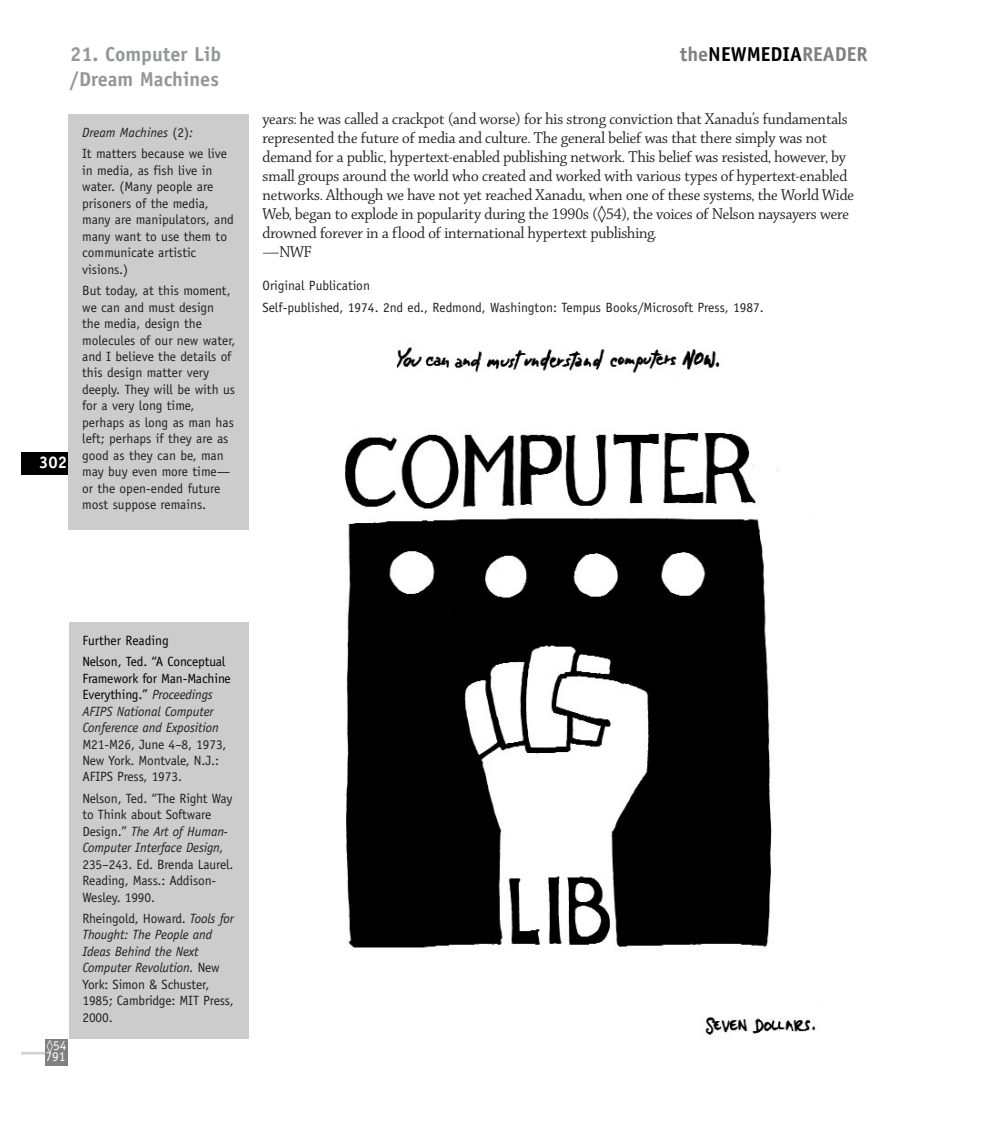
<style>
.page{position:relative;width:1008px;height:1134px;background:#fff}
.page>*{position:absolute;margin:0;border:0;box-sizing:border-box;transform-origin:0 0}
.t1{font:700 20.12px/24.7px "Officina Sans";color:#949698}
.t2{font:700 20.12px "Officina Sans";color:#808080}
.t3{font:16.8px/18.9px "Chaparral Display";color:#231f20}
.t4{font:700 16.8px "Officina Sans";color:#fff}
.t5{font:13.47px/16.4px "Officina Sans";color:#231f20}
.t6{font:italic 13.47px/16.4px "Officina Sans";letter-spacing:-.01em;color:#231f20}
.t7{font:13.47px/21.2px "Officina Sans";letter-spacing:-.01em;color:#000}
.t8{font:13.47px/11.5px "Officina Sans";color:#fff}
.s1{color:#000}
.s2{font-style:italic}
.s3{font-style:normal;color:#000}
</style>
<div class="page">
<div style="left:21px;top:453px;width:47px;height:22px;background:#000"></div>
<div style="left:69px;top:114px;width:180px;height:415px;background:#ccc"></div>
<div style="left:69px;top:622px;width:179px;height:417px;background:#ccc"></div>
<img style="left:345px;top:347px;width:471px;height:688px">
<hr style="left:21px;top:1052px;width:39px;height:3px;background:#d1d3d4">
<div style="left:45px;top:1039px;width:23px;height:26px;background:#808080"></div>
<h1 class="t1" style="left:70px;top:43px;width:153px">21. Computer Lib /Dream Machines</h1>
<h1 class="t2" style="left:680px;top:46px;width:189px">the<span class="s1">NEWMEDIA</span>READER</h1>
<p class="t4" style="left:39px;top:456px;width:30px">302</p>
<p class="t5" style="left:82px;top:123px;width:146px;line-height:21.2px"><span class="s2">Dream Machines</span> (2)<span class="s2">:<br></span>It matters because we live</p>
<p class="t5" style="left:82px;top:163px;width:153px">in media, as fish live in water. (Many people are prisoners of the media, many are manipulators, and many want to use them to communicate artistic visions.)</p>
<p class="t5" style="left:82px;top:283px;width:155px">But today, at this moment, we can and must design<br>the media, design the molecules of our new water, and I believe the details of this design matter very deeply. They will be with us for a very long time, perhaps as long as man has left; perhaps if they are as good as they can be, man may buy even more time— or the open-ended future most suppose remains.</p>
<p class="t3" style="left:263px;top:111px;width:593px">years: he was called a crackpot (and worse) for his strong conviction that Xanadu’s fundamentals represented the future of media and culture. The general belief was that there simply was not demand for a public, hypertext-enabled publishing network. This belief was resisted, however, by small groups around the world who created and worked with various types of hypertext-enabled networks. Although we have not yet reached Xanadu, when one of these systems, the World Wide Web, began to explode in popularity during the 1990s (◊54), the voices of Nelson naysayers were drowned forever in a flood of international hypertext publishing.<br>—NWF</p>
<p class="t5" style="left:263px;top:276px;width:503px;line-height:21.2px">Original Publication<br>Self-published, 1974. 2nd ed., Redmond, Washington: Tempus Books/Microsoft Press, 1987.</p>
<p class="t8" style="left:45px;top:1041px;width:23px">◊54<br>791</p>
<p class="t7" style="left:82px;top:631px;width:144px">Further Reading<br>Nelson, Ted. “A Conceptual</p>
<p class="t6" style="left:82px;top:671px;width:150px"><span class="s3">Framework for Man-Machine<br>Everything.”</span> Proceedings<br>AFIPS National Computer<br>Conference and Exposition</p>
<p class="t5" style="left:82px;top:737px;width:146px">M21-M26, June 4–8, 1973,<br>New York. Montvale, N.J.:<br>AFIPS Press, 1973.</p>
<p class="t5" style="left:82px;top:791px;width:152px">Nelson, Ted. “The Right Way to Think about Software<br>Design.” <span class="s2">The Art of Human-<br>Computer Interface Design,</span></p>
<p class="t5" style="left:82px;top:857px;width:153px">235–243. Ed. Brenda Laurel.<br>Reading, Mass.: Addison-<br>Wesley. 1990.</p>
<p class="t5" style="left:82px;top:911px;width:153px">Rheingold, Howard. <span class="s2">Tools for<br>Thought: The People and<br>Ideas Behind the Next<br>Computer Revolution.</span> New<br>York: Simon &amp; Schuster,<br>1985; Cambridge: MIT Press,<br>2000.</p>
</div>
